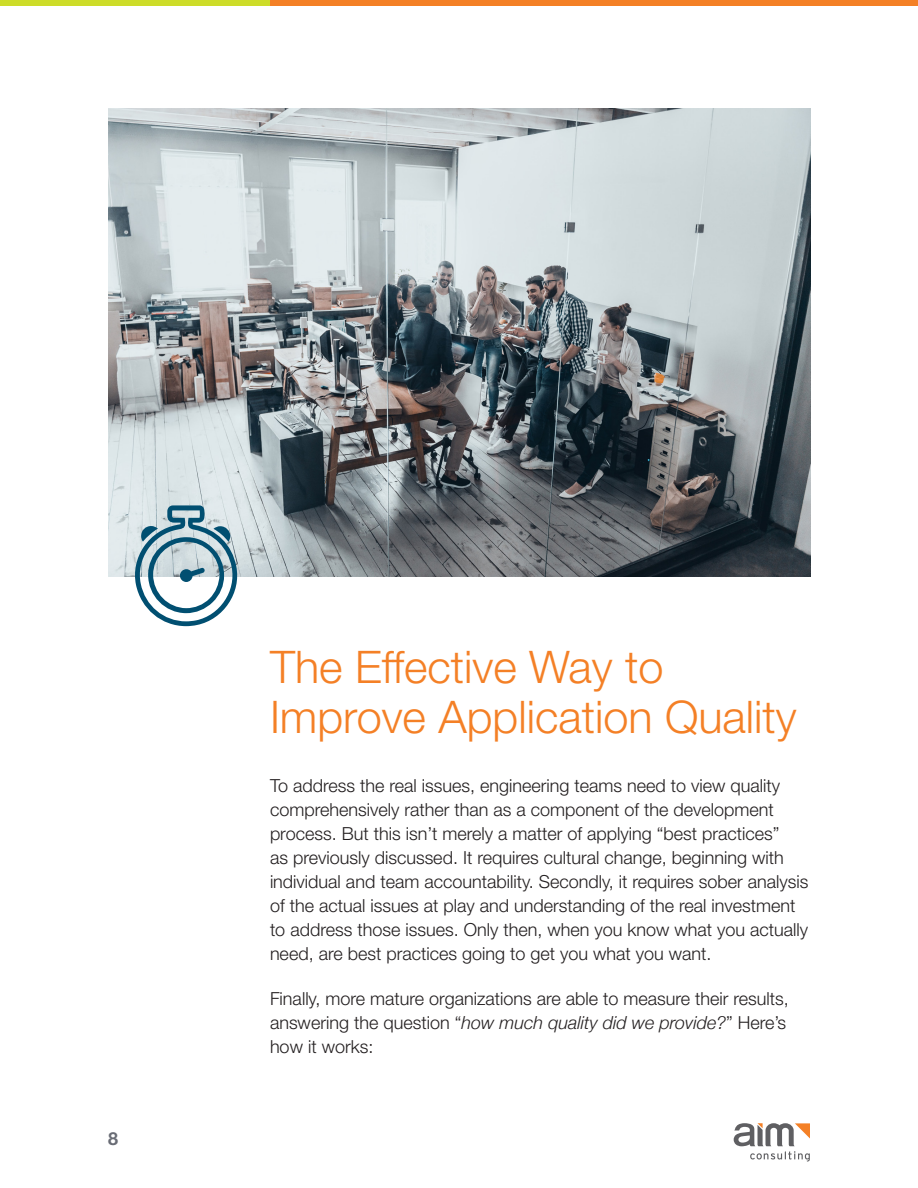
<style>
.page{position:relative;width:918px;height:1188px;background:#fff}
.page>*{position:absolute;margin:0;border:0;box-sizing:border-box;transform-origin:0 0}
.Headers{font:300 45px/49.5px "Helvetica Neue LT Std";color:#f48026}
.Body{font:300 18px/24px "Helvetica Neue LT Std";color:#231f20}
.t1{font:700 18px "Helvetica Neue LT Std";color:#696c75}
.s1{font-family:"Helvetica Neue";font-style:italic}
</style>
<div class="page">
<svg style="left:734px;top:1123px;width:76px;height:39px"></svg>
<div style="left:270px;top:0;width:648px;height:5px;background:#f48026"></div>
<div style="left:0;top:0;width:270px;height:5px;background:#cddc28"></div>
<img style="left:108px;top:108px;width:702px;height:469px">
<svg style="left:133px;top:505px;width:108px;height:121px"></svg>
<p class="t1" style="left:108px;top:1127px;width:12px">8</p>
<p class="Headers" style="left:270px;top:642px;width:528px">The Effective Way to<br>Improve Application Quality</p>
<p class="Body" style="left:270px;top:773px;width:540px">To address the real issues, engineering teams need to view quality comprehensively rather than as a component of the development process. But this isn’t merely a matter of applying “best practices”<br>as previously discussed. It requires cultural change, beginning with individual and team accountability. Secondly, it requires sober analysis of the actual issues at play and understanding of the real investment to address those issues. Only then, when you know what you actually need, are best practices going to get you what you want.</p>
<p class="Body" style="left:270px;top:986px;width:520px">Finally, more mature organizations are able to measure their results, answering the question “<span class="s1">how much quality did we provide?</span>” Here’s how it works:</p>
</div>
